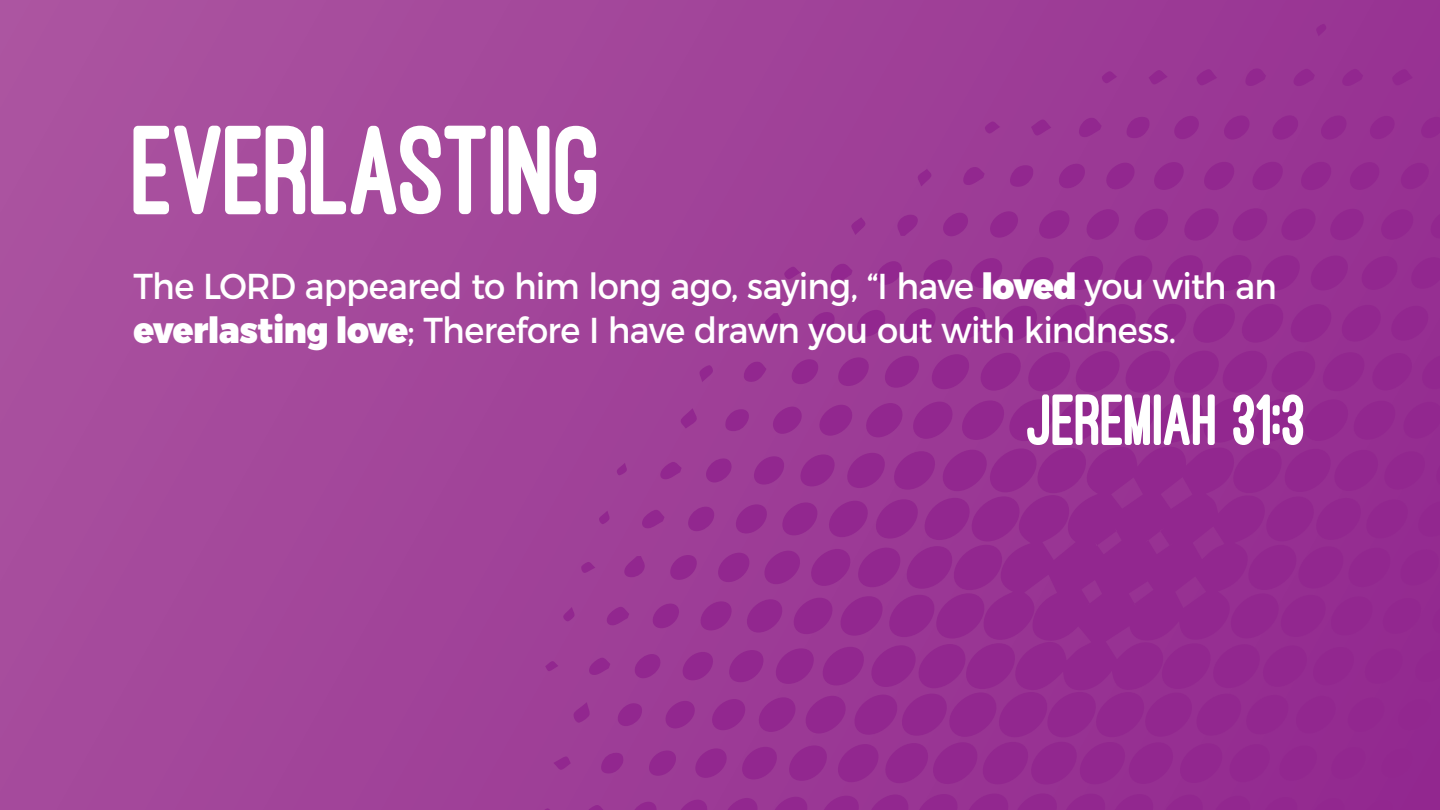
<style>
.page{position:relative;width:1440px;height:810px;background:#fff}
.page>*{position:absolute;margin:0;border:0;box-sizing:border-box;transform-origin:0 0}
.t1{font:800 131.25px "Ostrich Sans";letter-spacing:-.025em;color:#fff;scale:.94 1}
.t2{font:800 75px "Ostrich Sans";letter-spacing:-.025em;color:#fff;scale:.94 1}
.t3{font:36px/43.2px "Montserrat";letter-spacing:-.02em;color:#fff;scale:.94 1}
.s1{font-weight:900}
</style>
<div class="page">
<div style="left:0;top:0;width:1440px;height:810px;background:linear-gradient(to right,#a8509e,#973292)"></div>
<svg style="left:1045px;top:304px;width:338px;height:39px;background:#942c90"></svg>
<svg style="left:1113px;top:255px;width:42px;height:36px;background:#942c90"></svg>
<svg style="left:1163px;top:255px;width:42px;height:36px;background:#942b90"></svg>
<svg style="left:1211px;top:255px;width:91px;height:36px;background:#942b90"></svg>
<svg style="left:818px;top:793px;width:434px;height:17px;background:#942b90"></svg>
<svg style="left:997px;top:306px;width:42px;height:35px"></svg>
<svg style="left:1389px;top:306px;width:42px;height:35px"></svg>
<svg style="left:1308px;top:255px;width:42px;height:36px;background:#932a90"></svg>
<svg style="left:1065px;top:256px;width:40px;height:34px"></svg>
<svg style="left:1359px;top:256px;width:41px;height:34px"></svg>
<svg style="left:770px;top:797px;width:40px;height:13px"></svg>
<svg style="left:948px;top:307px;width:40px;height:33px"></svg>
<svg style="left:1230px;top:208px;width:39px;height:33px"></svg>
<svg style="left:1439px;top:307px;width:1px;height:32px"></svg>
<svg style="left:1182px;top:208px;width:39px;height:33px"></svg>
<svg style="left:1260px;top:797px;width:40px;height:13px"></svg>
<svg style="left:1279px;top:208px;width:39px;height:33px"></svg>
<svg style="left:1017px;top:257px;width:39px;height:32px"></svg>
<svg style="left:1409px;top:257px;width:31px;height:32px"></svg>
<svg style="left:1328px;top:209px;width:38px;height:31px"></svg>
<svg style="left:1132px;top:208px;width:38px;height:33px"></svg>
<svg style="left:1085px;top:209px;width:36px;height:31px"></svg>
<svg style="left:723px;top:798px;width:36px;height:12px"></svg>
<svg style="left:1310px;top:798px;width:37px;height:12px"></svg>
<svg style="left:901px;top:308px;width:37px;height:30px"></svg>
<svg style="left:1379px;top:209px;width:36px;height:31px"></svg>
<svg style="left:969px;top:258px;width:35px;height:30px"></svg>
<svg style="left:1037px;top:210px;width:34px;height:29px"></svg>
<svg style="left:1250px;top:162px;width:35px;height:28px"></svg>
<svg style="left:1348px;top:162px;width:33px;height:28px"></svg>
<svg style="left:1299px;top:162px;width:34px;height:28px"></svg>
<svg style="left:1202px;top:162px;width:34px;height:28px"></svg>
<svg style="left:1152px;top:162px;width:34px;height:28px"></svg>
<svg style="left:1429px;top:210px;width:11px;height:29px"></svg>
<svg style="left:676px;top:799px;width:33px;height:11px"></svg>
<svg style="left:922px;top:259px;width:32px;height:28px"></svg>
<svg style="left:855px;top:310px;width:32px;height:27px"></svg>
<svg style="left:1105px;top:163px;width:31px;height:27px"></svg>
<svg style="left:1362px;top:800px;width:33px;height:10px"></svg>
<svg style="left:1399px;top:163px;width:32px;height:26px"></svg>
<svg style="left:988px;top:211px;width:32px;height:27px"></svg>
<svg style="left:1271px;top:115px;width:29px;height:25px"></svg>
<svg style="left:1057px;top:163px;width:30px;height:26px"></svg>
<svg style="left:630px;top:802px;width:28px;height:8px"></svg>
<svg style="left:1222px;top:115px;width:29px;height:25px"></svg>
<svg style="left:1319px;top:115px;width:29px;height:25px"></svg>
<svg style="left:1368px;top:116px;width:28px;height:23px"></svg>
<svg style="left:941px;top:213px;width:29px;height:24px"></svg>
<svg style="left:1173px;top:116px;width:27px;height:23px"></svg>
<svg style="left:875px;top:261px;width:28px;height:24px"></svg>
<svg style="left:809px;top:312px;width:27px;height:23px"></svg>
<svg style="left:1414px;top:802px;width:26px;height:8px"></svg>
<svg style="left:1419px;top:117px;width:21px;height:21px"></svg>
<svg style="left:1125px;top:117px;width:26px;height:21px"></svg>
<svg style="left:1008px;top:165px;width:26px;height:22px"></svg>
<svg style="left:897px;top:215px;width:23px;height:21px"></svg>
<svg style="left:1078px;top:117px;width:24px;height:21px"></svg>
<svg style="left:829px;top:263px;width:24px;height:20px"></svg>
<svg style="left:1244px;top:67px;width:22px;height:20px"></svg>
<svg style="left:1292px;top:69px;width:23px;height:18px"></svg>
<svg style="left:1340px;top:69px;width:23px;height:18px"></svg>
<svg style="left:962px;top:166px;width:23px;height:20px"></svg>
<svg style="left:582px;top:805px;width:23px;height:5px"></svg>
<svg style="left:764px;top:313px;width:18px;height:18px"></svg>
<svg style="left:1391px;top:69px;width:22px;height:17px"></svg>
<svg style="left:1196px;top:69px;width:21px;height:17px"></svg>
<svg style="left:1031px;top:119px;width:20px;height:17px"></svg>
<svg style="left:1149px;top:70px;width:19px;height:15px"></svg>
<svg style="left:784px;top:266px;width:16px;height:13px"></svg>
<svg style="left:917px;top:169px;width:15px;height:17px"></svg>
<svg style="left:850px;top:217px;width:16px;height:18px"></svg>
<svg style="left:1102px;top:71px;width:15px;height:13px"></svg>
<svg style="left:985px;top:121px;width:15px;height:13px"></svg>
<svg style="left:540px;top:808px;width:13px;height:2px"></svg>
<svg style="left:1316px;top:24px;width:11px;height:12px"></svg>
<svg style="left:545px;top:350px;width:895px;height:435px;background:#963092"></svg>
<h1 class="t1" style="left:134px;top:101px;width:503px">EVERLASTING</h1>
<p class="t3" style="left:134px;top:265px;width:1218px">The LORD appeared to him long ago, saying, “I have <span class="s1">loved</span> you with an <span class="s1">everlasting love</span>; Therefore I have drawn you out with kindness.</p>
<h2 class="t2" style="left:1028px;top:380px;width:299px">JEREMIAH 31:3</h2>
</div>
